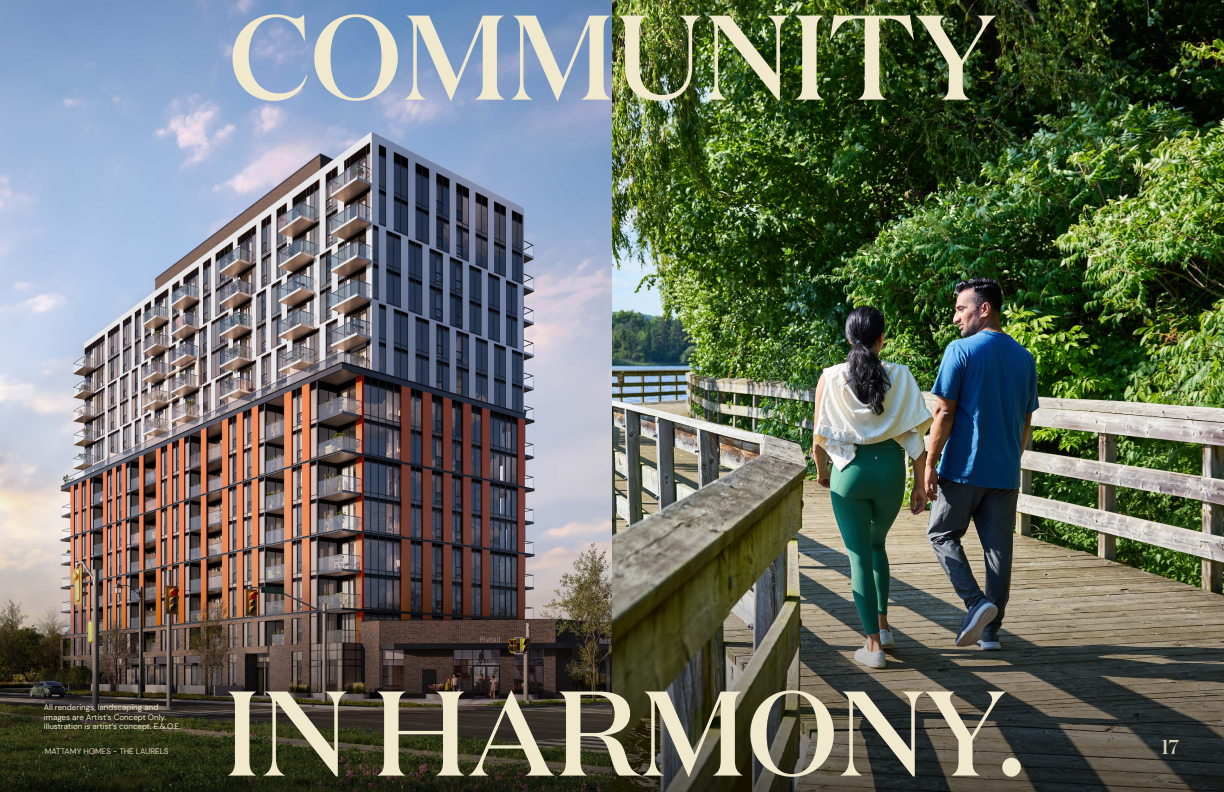
<style>
.page{position:relative;width:1224px;height:792px;background:#fff}
.page>*{position:absolute;margin:0;border:0;box-sizing:border-box;transform-origin:0 0}
.t1{font:500 120px "Domaine Display";color:#f1e9ce}
.t2{font:500 20px "Domaine Display";color:#d8d0b4}
.t3{font:8px/9.6px "DM Sans";color:#f1e9ce}
.t4{font:8px "DM Sans";color:#d8d0b4}
</style>
<div class="page">
<img style="left:0;top:0;width:1224px;height:531px">
<img style="left:0;top:531px;width:1224px;height:261px">
<h1 class="t1" style="left:229px;top:-18px;width:769px">COMMUNITY</h1>
<h1 class="t1" style="left:223px;top:658px;width:803px">IN HARMONY.</h1>
<p class="t3" style="left:44px;top:702px;width:138px">All renderings, landscaping and images are Artist’s Concept Only.<br>Illustration is artist’s concept. E.&amp;.O.E.</p>
<p class="t4" style="left:45px;top:746px;width:125px">MATTAMY HOMES - THE LAURELS</p>
<h2 class="t2" style="left:1162px;top:734px;width:19px">17</h2>
</div>
